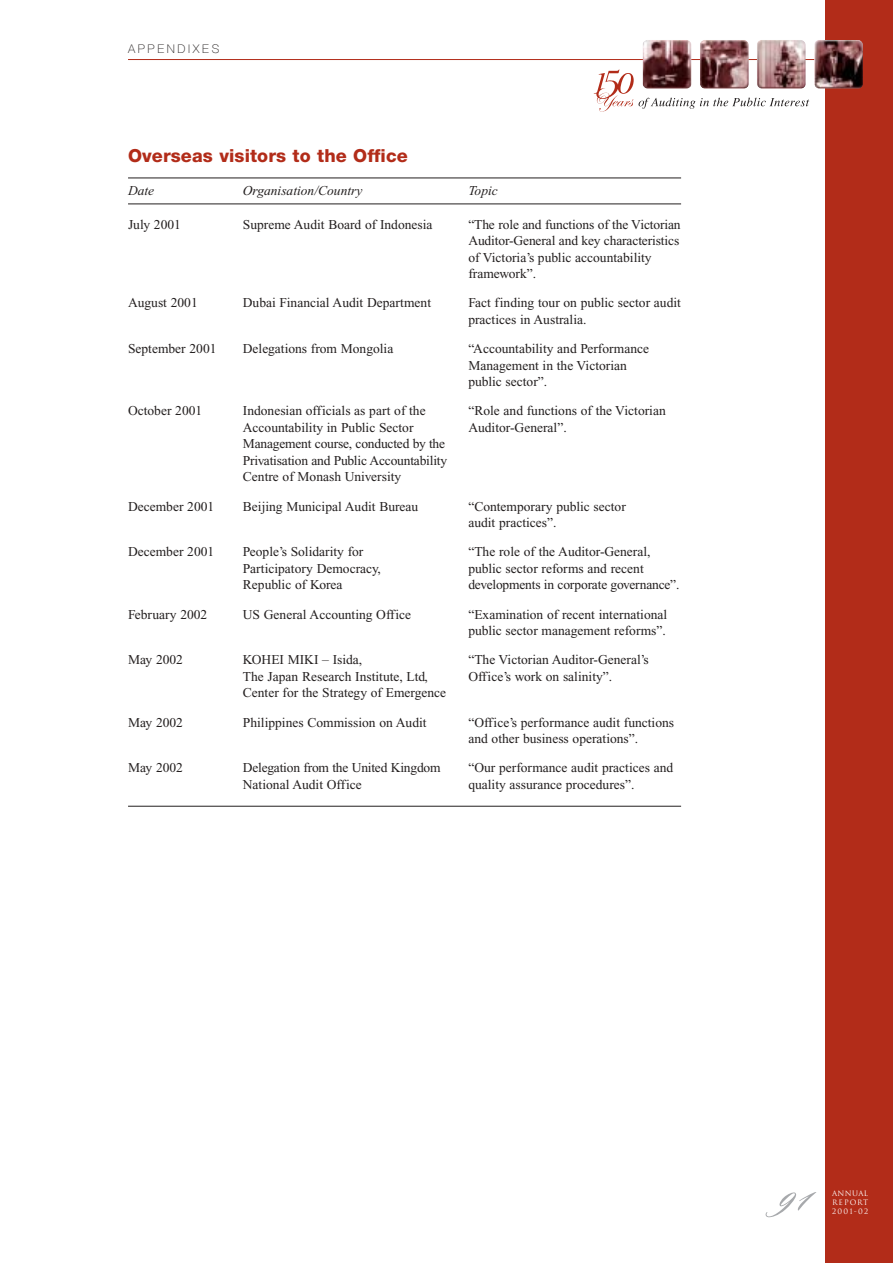
<style>
.page{position:relative;width:893px;height:1263px;background:#fff}
.page>*{position:absolute;margin:0;border:0;box-sizing:border-box;transform-origin:0 0}
.t1{font:57px "Sloop Script One";color:#a7a9ac}
.t2{font:800 18px "Helvetica Neue";letter-spacing:.005em;color:#b22c19}
.t3{font:13.5px/16.5px "Times";color:#231f1f}
.t4{font:italic 13.5px "Times";color:#231f1f}
.t5{font:100 12px "Helvetica Neue";letter-spacing:.22em;color:#231f1f}
.t6{font:7.35px/8.7px "Trajan";letter-spacing:.065em;color:#fff}
.t7{font:7.35px "Trajan";letter-spacing:.12em;color:#fff}
</style>
<div class="page">
<hr style="left:128px;top:59px;width:699px;height:1px;background:#b22c19">
<div style="left:825px;top:0;width:67px;height:1263px;background:#b22c19"></div>
<svg style="left:594px;top:69px;width:215px;height:43px"></svg>
<img style="left:642px;top:40px;width:220px;height:49px">
<hr style="left:128px;top:178px;width:553px;height:1px;background:#231f1f">
<hr style="left:128px;top:204px;width:553px;height:1px;background:#231f1f">
<hr style="left:128px;top:806px;width:553px;height:1px;background:#231f1f">
<p class="t5" style="left:128px;top:45px;width:93px">APPENDIXES</p>
<h2 class="t2" style="left:128px;top:149px;width:281px">Overseas visitors to the Office</h2>
<p class="t4" style="left:128px;top:186px;width:28px">Date</p>
<p class="t4" style="left:243px;top:186px;width:121px">Organisation/Country</p>
<p class="t4" style="left:468px;top:186px;width:31px">Topic</p>
<p class="t3" style="left:128px;top:217px;width:54px">July 2001</p>
<p class="t3" style="left:243px;top:217px;width:191px">Supreme Audit Board of Indonesia</p>
<p class="t3" style="left:468px;top:217px;width:214px">“The role and functions of the Victorian Auditor-General and key characteristics of Victoria’s public accountability framework”.</p>
<p class="t3" style="left:128px;top:296px;width:71px">August 2001</p>
<p class="t3" style="left:243px;top:296px;width:190px">Dubai Financial Audit Department</p>
<p class="t3" style="left:468px;top:296px;width:214px">Fact finding tour on public sector audit practices in Australia.</p>
<p class="t3" style="left:128px;top:342px;width:90px">September 2001</p>
<p class="t3" style="left:243px;top:342px;width:152px">Delegations from Mongolia</p>
<p class="t3" style="left:468px;top:342px;width:182px">“Accountability and Performance<br>Management in the Victorian public sector”.</p>
<p class="t3" style="left:128px;top:404px;width:76px">October 2001</p>
<p class="t3" style="left:243px;top:404px;width:184px">Indonesian officials as part of the</p>
<p class="t3" style="left:468px;top:404px;width:199px">“Role and functions of the Victorian</p>
<p class="t3" style="left:243px;top:420px;width:172px">Accountability in Public Sector</p>
<p class="t3" style="left:468px;top:420px;width:100px">Auditor-General”.</p>
<p class="t3" style="left:243px;top:437px;width:206px">Management course, conducted by the<br>Privatisation and Public Accountability<br>Centre of Monash University</p>
<p class="t3" style="left:128px;top:499px;width:88px">December 2001</p>
<p class="t3" style="left:243px;top:499px;width:177px">Beijing Municipal Audit Bureau</p>
<p class="t3" style="left:468px;top:499px;width:159px">“Contemporary public sector audit practices”.</p>
<p class="t3" style="left:128px;top:545px;width:88px">December 2001</p>
<p class="t3" style="left:243px;top:545px;width:122px">People’s Solidarity for</p>
<p class="t3" style="left:468px;top:545px;width:184px">“The role of the Auditor-General,</p>
<p class="t3" style="left:243px;top:561px;width:140px">Participatory Democracy,</p>
<p class="t3" style="left:468px;top:561px;width:177px">public sector reforms and recent</p>
<p class="t3" style="left:243px;top:578px;width:101px">Republic of Korea</p>
<p class="t3" style="left:468px;top:578px;width:212px">developments in corporate governance”.</p>
<p class="t3" style="left:128px;top:607px;width:81px">February 2002</p>
<p class="t3" style="left:243px;top:607px;width:170px">US General Accounting Office</p>
<p class="t3" style="left:468px;top:607px;width:200px">“Examination of recent international public sector management reforms”.</p>
<p class="t3" style="left:128px;top:653px;width:56px">May 2002</p>
<p class="t3" style="left:243px;top:653px;width:121px">KOHEI MIKI – Isida,</p>
<p class="t3" style="left:468px;top:653px;width:182px">“The Victorian Auditor-General’s</p>
<p class="t3" style="left:243px;top:669px;width:186px">The Japan Research Institute, Ltd,</p>
<p class="t3" style="left:468px;top:669px;width:145px">Office’s work on salinity”.</p>
<p class="t3" style="left:243px;top:686px;width:205px">Center for the Strategy of Emergence</p>
<p class="t3" style="left:128px;top:715px;width:56px">May 2002</p>
<p class="t3" style="left:243px;top:715px;width:185px">Philippines Commission on Audit</p>
<p class="t3" style="left:468px;top:715px;width:207px">“Office’s performance audit functions and other business operations”.</p>
<p class="t3" style="left:128px;top:761px;width:56px">May 2002</p>
<p class="t3" style="left:243px;top:761px;width:199px">Delegation from the United Kingdom</p>
<p class="t3" style="left:468px;top:761px;width:206px">“Our performance audit practices and</p>
<p class="t3" style="left:243px;top:777px;width:120px">National Audit Office</p>
<p class="t3" style="left:468px;top:777px;width:167px">quality assurance procedures”.</p>
<h1 class="t1" style="left:780px;top:1156px;width:33px">91</h1>
<p class="t6" style="left:832px;top:1190px;width:38px">ANNUAL<br>REPORT</p>
<p class="t7" style="left:832px;top:1207px;width:38px">2001-02</p>
</div>
